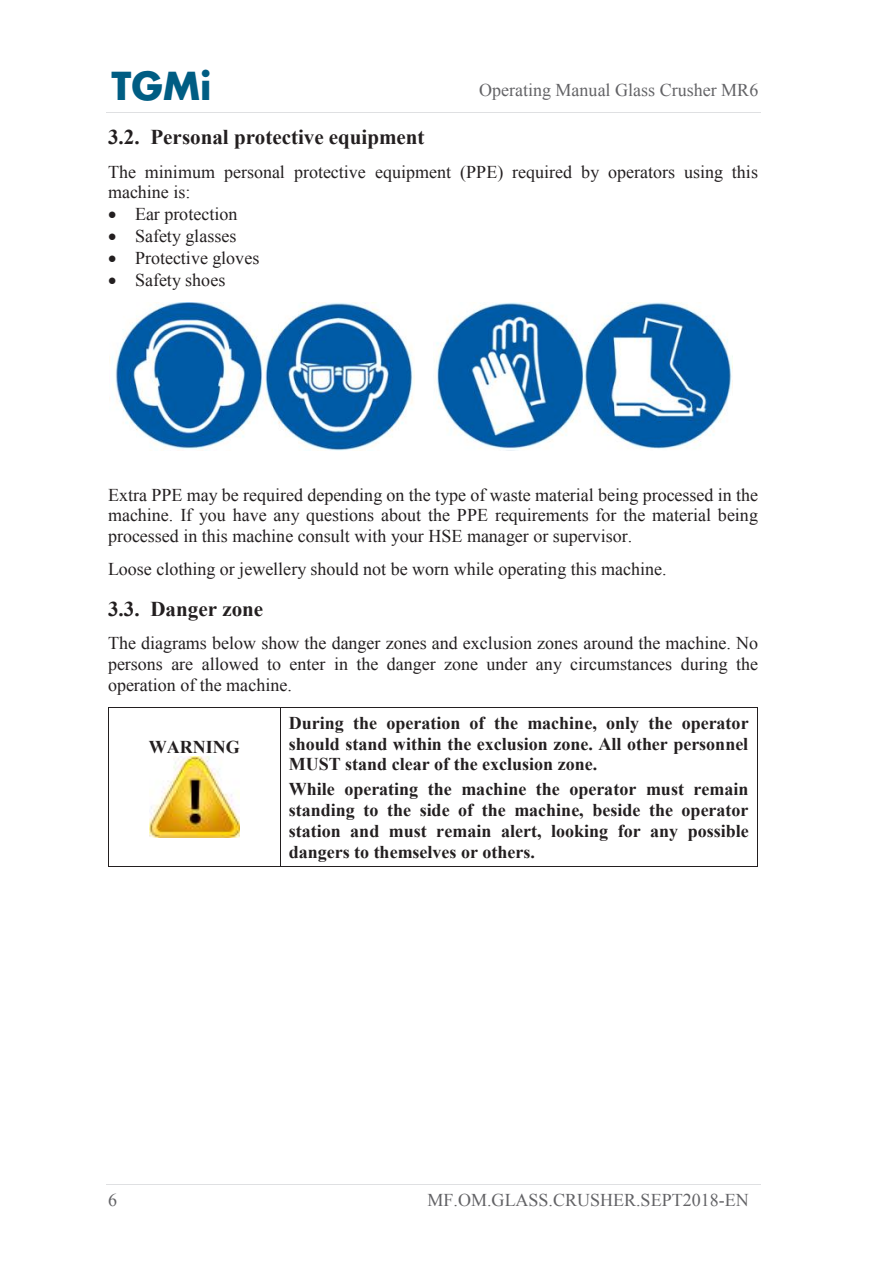
<style>
.page{position:relative;width:893px;height:1263px;background:#fff}
.page>*{position:absolute;margin:0;border:0;box-sizing:border-box;transform-origin:0 0}
.t1{font:700 37.5px "Futura Std";color:#005d83}
.t2{font:700 21px "Times New Roman";color:#231f20}
.t3{font:18px/20.7px "Times New Roman";color:#231f20;text-align:justify}
.t4{font:700 18px/20.7px "Times New Roman";color:#231f20;text-align:justify}
.t5{font:18px "Times New Roman";color:#636366}
</style>
<div class="page">
<hr style="left:106px;top:112px;width:654px;height:1px;background:#dfe0e2">
<hr style="left:106px;top:1184px;width:654px;height:1px;background:#dfe0e2">
<hr style="left:109px;top:707px;width:171px;height:1px;background:#231f20">
<hr style="left:281px;top:707px;width:476px;height:1px;background:#231f20">
<hr style="left:108px;top:708px;width:1px;height:158px;background:#231f20">
<hr style="left:109px;top:866px;width:171px;height:1px;background:#231f20">
<hr style="left:280px;top:708px;width:1px;height:158px;background:#231f20">
<hr style="left:281px;top:866px;width:476px;height:1px;background:#231f20">
<hr style="left:757px;top:708px;width:1px;height:158px;background:#231f20">
<img style="left:109px;top:302px;width:306px;height:149px">
<img style="left:433px;top:302px;width:299px;height:149px">
<img style="left:150px;top:756px;width:90px;height:81px">
<p class="t1" style="left:112px;top:61px;width:101px">TGMi</p>
<p class="t5" style="left:479px;top:78px;width:281px">Operating Manual Glass Crusher MR6</p>
<p class="t2" style="left:108px;top:123px;width:318px">3.2. Personal protective equipment</p>
<p class="t3" style="left:108px;top:161px;width:651px">The minimum personal protective equipment (PPE) required by operators using this machine is:</p>
<p class="t3" style="left:108px;top:204px;width:131px">• Ear protection</p>
<p class="t3" style="left:108px;top:225px;width:130px">• Safety glasses</p>
<p class="t3" style="left:108px;top:247px;width:153px">• Protective gloves</p>
<p class="t3" style="left:108px;top:270px;width:119px">• Safety shoes</p>
<p class="t3" style="left:108px;top:484px;width:651px">Extra PPE may be required depending on the type of waste material being processed in the machine. If you have any questions about the PPE requirements for the material being processed in this machine consult with your HSE manager or supervisor.</p>
<p class="t3" style="left:108px;top:558px;width:560px">Loose clothing or jewellery should not be worn while operating this machine.</p>
<p class="t2" style="left:108px;top:594px;width:157px">3.3. Danger zone</p>
<p class="t3" style="left:108px;top:633px;width:652px">The diagrams below show the danger zones and exclusion zones around the machine. No persons are allowed to enter in the danger zone under any circumstances during the operation of the machine.</p>
<p class="t4" style="left:149px;top:736px;width:93px">WARNING</p>
<p class="t4" style="left:289px;top:712px;width:461px">During the operation of the machine, only the operator should stand within the exclusion zone. All other personnel MUST stand clear of the exclusion zone.</p>
<p class="t4" style="left:289px;top:779px;width:462px">While operating the machine the operator must remain standing to the side of the machine, beside the operator station and must remain alert, looking for any possible dangers to themselves or others.</p>
<p class="t5" style="left:108px;top:1188px;width:10px">6</p>
<p class="t5" style="left:428px;top:1188px;width:323px">MF.OM.GLASS.CRUSHER.SEPT2018-EN</p>
</div>
